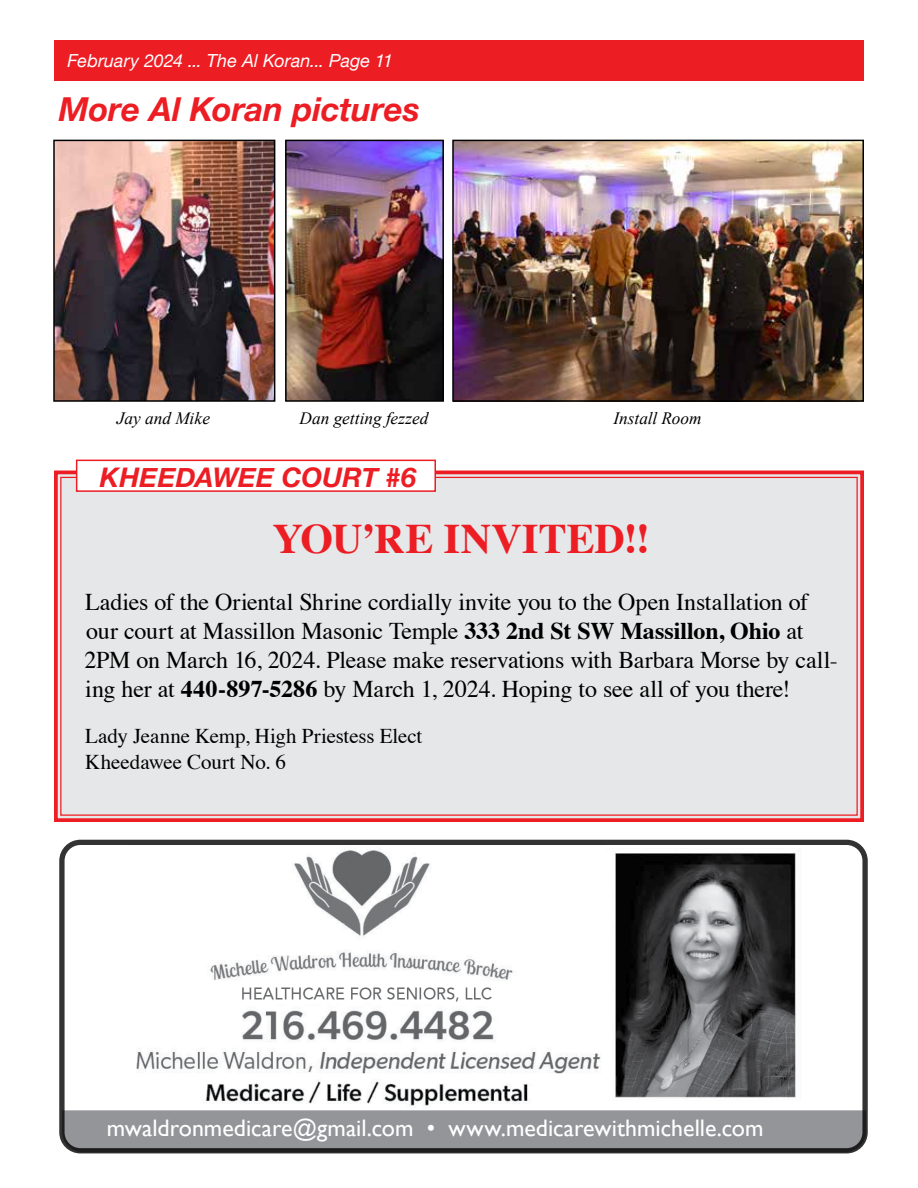
<style>
.page{position:relative;width:918px;height:1188px;background:#fff}
.page>*{position:absolute;margin:0;border:0;box-sizing:border-box;transform-origin:0 0}
.t1{font:700 42px "Times";letter-spacing:.005em;color:#ed1d24}
.t2{font:italic 700 33px "Helvetica Neue";letter-spacing:-.005em;color:#ed1d24}
.t3{font:italic 700 27px "Helvetica Neue";color:#ed1d24}
.t4{font:24px/28.8px "Times";letter-spacing:-.01em;color:#000}
.t5{font:23.85px "Gill Sans";color:#fff}
.t6{font:21px/25.2px "Times";letter-spacing:-.01em;color:#000}
.t7{font:italic 18px "Helvetica Neue";color:#fff}
.t8{font:italic 17.25px "Times New Roman";color:#000}
.s1{font-weight:700}
</style>
<div class="page">
<div style="left:54px;top:40px;width:810px;height:41px;background:#ed1d24"></div>
<div style="left:54px;top:469px;width:810px;height:353px;background:#e6e7e8"></div>
<img style="left:56px;top:143px;width:216px;height:256px">
<div style="left:53px;top:140px;width:222px;height:262px;border:2px solid #000"></div>
<img style="left:288px;top:143px;width:153px;height:256px">
<div style="left:285px;top:140px;width:159px;height:262px;border:2px solid #000"></div>
<img style="left:455px;top:143px;width:406px;height:256px">
<div style="left:452px;top:140px;width:412px;height:262px;border:2px solid #000"></div>
<img style="left:136px;top:850px;width:660px;height:256px">
<div style="left:65px;top:1110px;width:797px;height:37px;background:#939598"></div>
<div style="left:59px;top:840px;width:809px;height:313px;border:5px solid #000;border-radius:19px"></div>
<div style="left:77px;top:460px;width:358px;height:31px;background:#fff"></div>
<div style="left:76px;top:460px;width:360px;height:32px;border:2px solid #ed1d24"></div>
<p class="t7" style="left:68px;top:47px;width:327px">February 2024 ... The Al Koran... Page 11</p>
<h2 class="t2" style="left:59px;top:83px;width:363px">More Al Koran pictures</h2>
<p class="t8" style="left:117px;top:407px;width:95px">Jay and Mike</p>
<p class="t8" style="left:299px;top:407px;width:130px">Dan getting fezzed</p>
<p class="t8" style="left:614px;top:407px;width:90px">Install Room</p>
<p class="t3" style="left:100px;top:457px;width:318px">KHEEDAWEE COURT #6</p>
<h1 class="t1" style="left:273px;top:498px;width:379px">YOU’RE INVITED!!</h1>
<p class="t4" style="left:85px;top:586px;width:755px">Ladies of the Oriental Shrine cordially invite you to the Open Installation of our court at Massillon Masonic Temple <span class="s1">333 2nd St SW Massillon, Ohio</span> at 2PM on March 16, 2024. Please make reservations with Barbara Morse by call&shy;ing her at <span class="s1">440-897-5286</span> by March 1, 2024. Hoping to see all of you there!</p>
<p class="t6" style="left:85px;top:722px;width:339px">Lady Jeanne Kemp, High Priestess Elect<br>Kheedawee Court No. 6</p>
<p class="t5" style="left:107px;top:1114px;width:658px">mwaldronmedicare@gmail.com • www.medicarewithmichelle.com</p>
</div>
